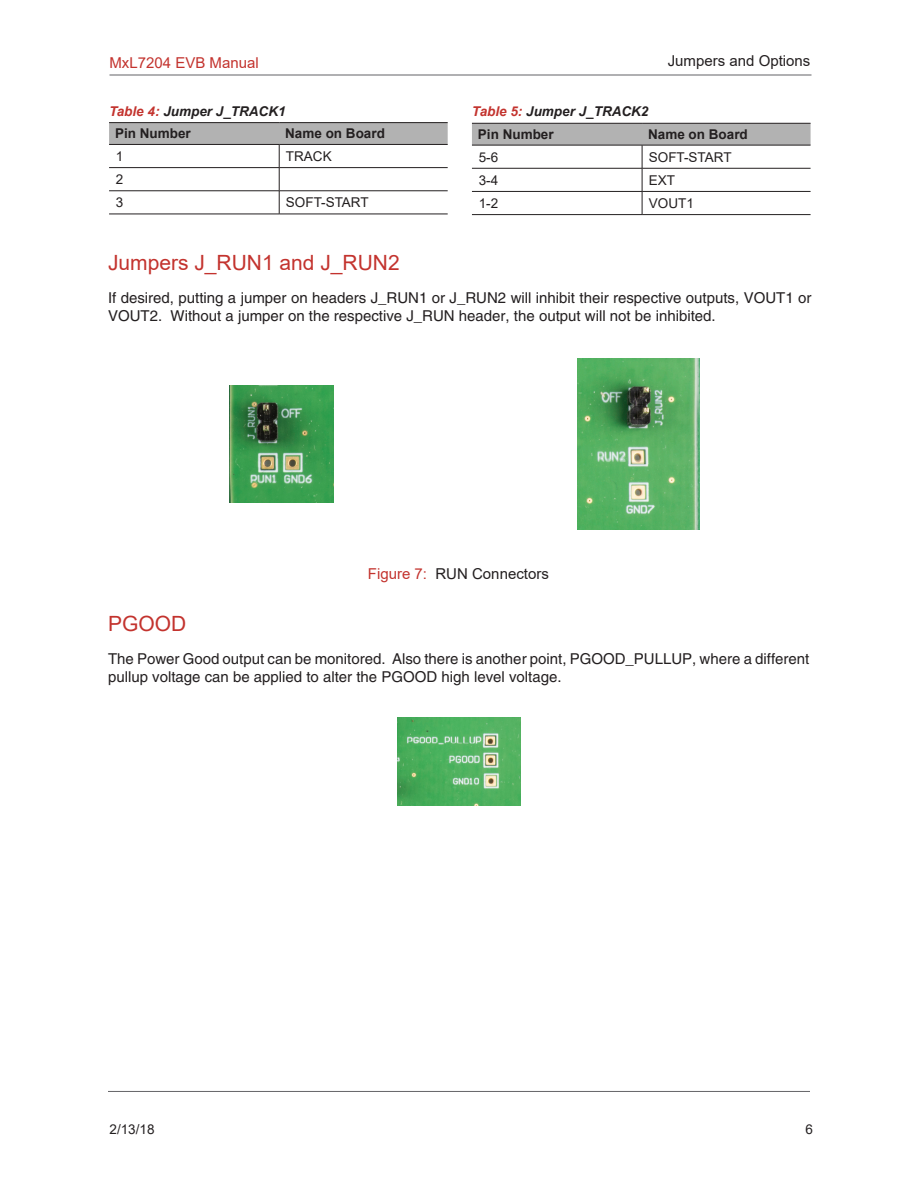
<style>
.page{position:relative;width:918px;height:1188px;background:#fff}
.page>*{position:absolute;margin:0;border:0;box-sizing:border-box;transform-origin:0 0}
.MxL_Sub_Head{font:21px "Arial";color:#c3332e}
.Body_Text{font:15px/18px "Helvetica LT Std";color:#231f20}
.MxL_Figure_Titles{font:15px "Arial";color:#231f20}
.t1{font:15px "Arial";color:#c3332e}
.Mxl_Table_Body_Left{font:13.5px "Arial";color:#231f20}
.Mxl_Table{font:italic 700 13.5px "Arial";color:#231f20}
.Mxl_Table_Heading_Le{font:700 13.5px "Arial";color:#231f20}
.s1{color:#c3332e}
</style>
<div class="page">
<hr style="left:110px;top:75px;width:702px;height:1px;background:#636366">
<hr style="left:108px;top:1091px;width:702px;height:1px;background:#636366">
<hr style="left:109px;top:122px;width:170px;height:1px;background:#231f20">
<svg style="left:109px;top:123px;width:339px;height:91px"></svg>
<hr style="left:109px;top:214px;width:170px;height:1px;background:#231f20">
<hr style="left:109px;top:167px;width:170px;height:1px;background:#231f20">
<hr style="left:279px;top:167px;width:169px;height:1px;background:#231f20">
<hr style="left:109px;top:191px;width:170px;height:1px;background:#231f20">
<hr style="left:279px;top:191px;width:169px;height:1px;background:#231f20">
<hr style="left:279px;top:214px;width:169px;height:1px;background:#231f20">
<hr style="left:279px;top:122px;width:169px;height:1px;background:#231f20">
<hr style="left:279px;top:144px;width:169px;height:1px;background:#231f20">
<svg style="left:472px;top:123px;width:339px;height:91px"></svg>
<hr style="left:472px;top:214px;width:170px;height:1px;background:#231f20">
<hr style="left:472px;top:168px;width:170px;height:1px;background:#231f20">
<hr style="left:642px;top:168px;width:169px;height:1px;background:#231f20">
<hr style="left:472px;top:191px;width:170px;height:1px;background:#231f20">
<hr style="left:642px;top:191px;width:169px;height:1px;background:#231f20">
<hr style="left:642px;top:214px;width:169px;height:1px;background:#231f20">
<hr style="left:642px;top:123px;width:169px;height:1px;background:#231f20">
<hr style="left:642px;top:145px;width:169px;height:1px;background:#231f20">
<img style="left:230px;top:385px;width:103px;height:117px">
<img style="left:577px;top:358px;width:122px;height:171px">
<img style="left:398px;top:717px;width:123px;height:89px">
<p class="t1" style="left:110px;top:52px;width:151px">MxL7204 EVB Manual</p>
<p class="Mxl_Table" style="left:109px;top:102px;width:178px"><span class="s1">Table 4:</span> Jumper J_TRACK1</p>
<p class="Mxl_Table_Heading_Le" style="left:115px;top:124px;width:77px">Pin Number</p>
<p class="Mxl_Table_Heading_Le" style="left:285px;top:124px;width:101px">Name on Board</p>
<p class="Mxl_Table_Body_Left" style="left:116px;top:147px;width:9px">1</p>
<p class="Mxl_Table_Body_Left" style="left:286px;top:147px;width:47px">TRACK</p>
<p class="Mxl_Table_Body_Left" style="left:116px;top:170px;width:9px">2</p>
<p class="Mxl_Table_Body_Left" style="left:116px;top:193px;width:9px">3</p>
<p class="Mxl_Table_Body_Left" style="left:286px;top:193px;width:84px">SOFT-START</p>
<p class="MxL_Figure_Titles" style="left:668px;top:51px;width:144px">Jumpers and Options</p>
<p class="Mxl_Table" style="left:472px;top:103px;width:178px"><span class="s1">Table 5:</span> Jumper J_TRACK2</p>
<p class="Mxl_Table_Heading_Le" style="left:478px;top:125px;width:77px">Pin Number</p>
<p class="Mxl_Table_Heading_Le" style="left:648px;top:125px;width:101px">Name on Board</p>
<p class="Mxl_Table_Body_Left" style="left:479px;top:147px;width:21px">5-6</p>
<p class="Mxl_Table_Body_Left" style="left:649px;top:147px;width:84px">SOFT-START</p>
<p class="Mxl_Table_Body_Left" style="left:479px;top:171px;width:21px">3-4</p>
<p class="Mxl_Table_Body_Left" style="left:649px;top:171px;width:28px">EXT</p>
<p class="Mxl_Table_Body_Left" style="left:479px;top:194px;width:21px">1-2</p>
<p class="Mxl_Table_Body_Left" style="left:649px;top:194px;width:47px">VOUT1</p>
<p class="MxL_Sub_Head" style="left:108px;top:248px;width:293px">Jumpers J_RUN1 and J_RUN2</p>
<p class="Body_Text" style="left:108px;top:289px;width:705px">If desired, putting a jumper on headers J_RUN1 or J_RUN2 will inhibit their respective outputs, VOUT1 or<br>VOUT2. Without a jumper on the respective J_RUN header, the output will not be inhibited.</p>
<p class="MxL_Figure_Titles" style="left:368px;top:564px;width:182px"><span class="s1">Figure 7:</span> RUN Connectors</p>
<p class="MxL_Sub_Head" style="left:108px;top:609px;width:80px">PGOOD</p>
<p class="Body_Text" style="left:108px;top:650px;width:703px">The Power Good output can be monitored. Also there is another point, PGOOD_PULLUP, where a different pullup voltage can be applied to alter the PGOOD high level voltage.</p>
<p class="Mxl_Table_Body_Left" style="left:110px;top:1119px;width:47px">2/13/18</p>
<p class="Mxl_Table_Body_Left" style="left:805px;top:1119px;width:9px">6</p>
</div>
